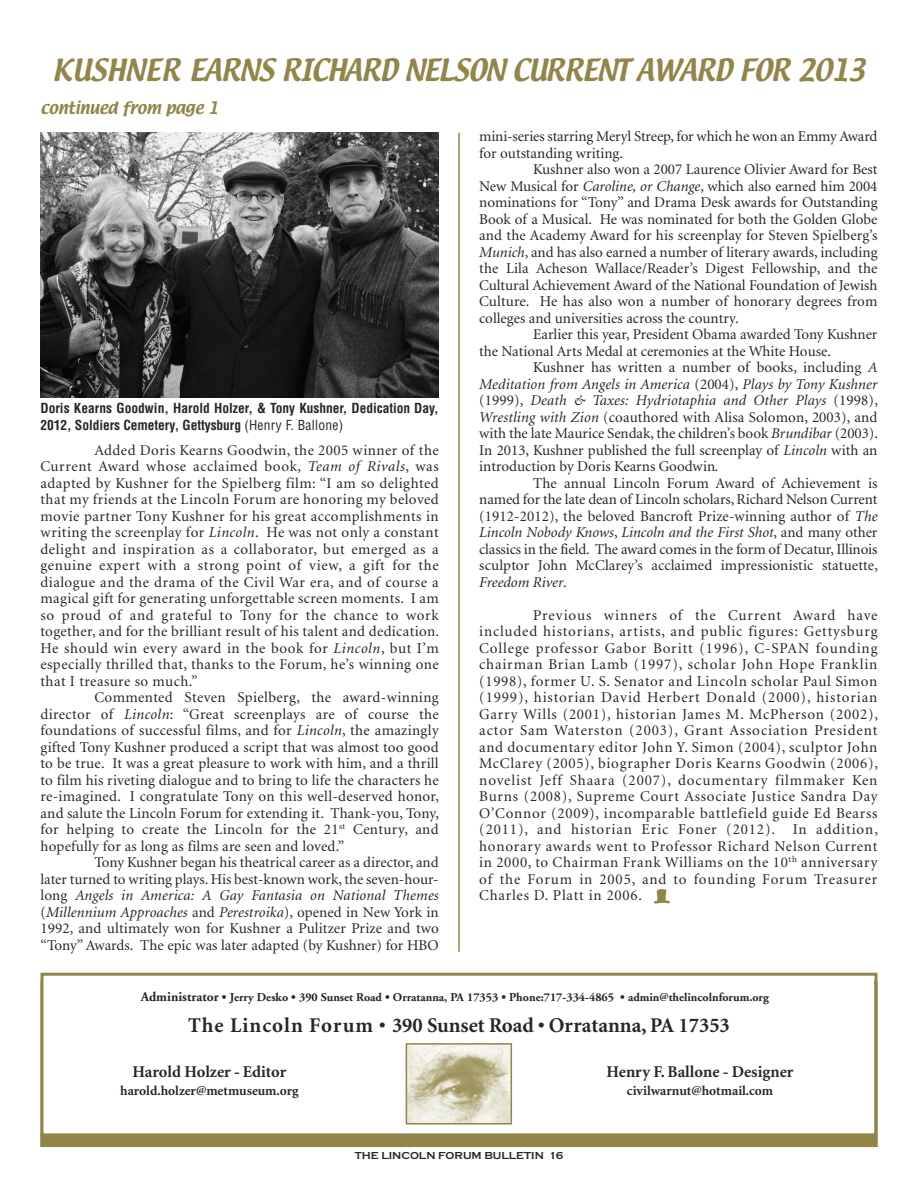
<style>
.page{position:relative;width:918px;height:1188px;background:#fff}
.page>*{position:absolute;margin:0;border:0;box-sizing:border-box;transform-origin:0 0}
.t1{font:27px "Textile";letter-spacing:-.04em;color:#92854a}
.t2{font:700 21px "Minion";color:#272627}
.t3{font:700 16.5px "Minion";color:#272627}
.t4{font:15px/16.5px "Minion";color:#272627;text-align:justify}
.t5{font:15px "Textile";letter-spacing:-.015em;color:#92854a}
.t6{font:700 condensed 13.5px/16.5px "Helvetica";letter-spacing:-.005em;color:#272627}
.t7{font:700 13.5px "Minion";color:#272627}
.t8{font:700 12px "Adobe Garamond";color:#272627}
.t9{font:700 10.5px "Copperplate Gothic";color:#272627}
.s1{font-weight:400}
.s2{font-style:italic}
.s3{font-size:13.5px}
</style>
<div class="page">
<div style="left:40px;top:973px;width:838px;height:163px;border:3px solid #92854a"></div>
<img style="left:409px;top:1046px;width:100px;height:76px">
<div style="left:406px;top:1043px;width:106px;height:82px;border:2px solid #92854a"></div>
<div style="left:40px;top:1135px;width:838px;height:12px;background:#92854a"></div>
<img style="left:654px;top:889px;width:16px;height:15px">
<hr style="left:458px;top:133px;width:2px;height:819px;background:#92854a">
<img style="left:40px;top:132px;width:399px;height:266px">
<h1 class="t1" style="left:52px;top:56px;width:815px">KUSHNER EARNS RICHARD NELSON CURRENT AWARD FOR 2013</h1>
<p class="t5" style="left:41px;top:100px;width:179px">continued from page 1</p>
<p class="t6" style="left:41px;top:400px;width:400px">Doris Kearns Goodwin, Harold Holzer, &amp; Tony Kushner, Dedication Day,<br>2012, Soldiers Cemetery, Gettysburg <span class="s1">(Henry F. Ballone)</span></p>
<p class="t4" style="left:41px;top:443px;width:400px;text-indent:54px">Added Doris Kearns Goodwin, the 2005 winner of the Current Award whose acclaimed book, <span class="s2">Team of Rivals</span>, was adapted by Kushner for the Spielberg film: “I am so delighted that my friends at the Lincoln Forum are honoring my beloved movie partner Tony Kushner for his great accomplishments in writing the screenplay for <span class="s2">Lincoln</span>. He was not only a constant delight and inspiration as a collaborator, but emerged as a genuine expert with a strong point of view, a gift for the dialogue and the drama of the Civil War era, and of course a magical gift for generating unforgettable screen moments. I am so proud of and grateful to Tony for the chance to work together, and for the brilliant result of his talent and dedication.<br>He should win every award in the book for <span class="s2">Lincoln</span>, but I’m especially thrilled that, thanks to the Forum, he’s winning one that I treasure so much.”</p>
<p class="t4" style="left:41px;top:690px;width:400px;text-indent:54px">Commented Steven Spielberg, the award-winning director of <span class="s2">Lincoln</span>: “Great screenplays are of course the foundations of successful films, and for <span class="s2">Lincoln</span>, the amazingly gifted Tony Kushner produced a script that was almost too good to be true. It was a great pleasure to work with him, and a thrill to film his riveting dialogue and to bring to life the characters he re-imagined. I congratulate Tony on this well-deserved honor, and salute the Lincoln Forum for extending it. Thank-you, Tony, for helping to create the Lincoln for the 21<sup>st</sup> Century, and hopefully for as long as films are seen and loved.”</p>
<p class="t4" style="left:40px;top:855px;width:400px;text-indent:54px">Tony Kushner began his theatrical career as a director, and later turned to writing plays. His best-known work, the seven-hour&shy;long <span class="s2">Angels in America: A Gay Fantasia on National Themes </span>(<span class="s2">Millennium Approaches</span> and <span class="s2">Perestroika</span>), opened in New York in 1992, and ultimately won for Kushner a Pulitzer Prize and two “Tony” Awards. The epic was later adapted (by Kushner) for HBO</p>
<p class="t4" style="left:479px;top:130px;width:400px">mini-series starring Meryl Streep, for which he won an Emmy Award for outstanding writing.</p>
<p class="t4" style="left:479px;top:163px;width:400px;text-indent:54px">Kushner also won a 2007 Laurence Olivier Award for Best New Musical for <span class="s2">Caroline, or Change</span>, which also earned him 2004 nominations for “Tony” and Drama Desk awards for Outstanding Book of a Musical. He was nominated for both the Golden Globe and the Academy Award for his screenplay for Steven Spielberg’s <span class="s2">Munich</span>, and has also earned a number of literary awards, including the Lila Acheson Wallace/Reader’s Digest Fellowship, and the Cultural Achievement Award of the National Foundation of Jewish Culture. He has also won a number of honorary degrees from colleges and universities across the country.</p>
<p class="t4" style="left:479px;top:328px;width:400px;text-indent:54px">Earlier this year, President Obama awarded Tony Kushner the National Arts Medal at ceremonies at the White House.</p>
<p class="t4" style="left:479px;top:361px;width:400px;text-indent:54px">Kushner has written a number of books, including <span class="s2">A Meditation from Angels in America</span> (2004), <span class="s2">Plays by Tony Kushner </span>(1999), <span class="s2">Death &amp; Taxes: Hydriotaphia and Other Plays</span> (1998), <span class="s2">Wrestling with Zion</span> (coauthored with Alisa Solomon, 2003), and with the late Maurice Sendak, the children’s book <span class="s2">Brundibar</span> (2003).<br>In 2013, Kushner published the full screenplay of <span class="s2">Lincoln</span> with an introduction by Doris Kearns Goodwin<span class="s2">.</span></p>
<p class="t4" style="left:479px;top:476px;width:400px;text-indent:54px">The annual Lincoln Forum Award of Achievement is named for the late dean of Lincoln scholars, Richard Nelson Current (1912-2012), the beloved Bancroft Prize-winning author of <span class="s2">The Lincoln Nobody Knows</span>, <span class="s2">Lincoln and the First Shot</span>, and many other classics in the field. The award comes in the form of Decatur, Illinois sculptor John McClarey’s acclaimed impressionistic statuette, <span class="s2">Freedom River</span>.</p>
<p class="t4" style="left:479px;top:608px;width:400px;text-indent:54px">Previous winners of the Current Award have included historians, artists, and public figures: Gettysburg College professor Gabor Boritt (1996), C-SPAN founding chairman Brian Lamb (1997), scholar John Hope Franklin (1998), former U. S. Senator and Lincoln scholar Paul Simon (1999), historian David Herbert Donald (2000), historian Garry Wills (2001), historian James M. McPherson (2002), actor Sam Waterston (2003), Grant Association President and documentary editor John Y. Simon (2004), sculptor John McClarey (2005), biographer Doris Kearns Goodwin (2006), novelist Jeff Shaara (2007), documentary filmmaker Ken Burns (2008), Supreme Court Associate Justice Sandra Day O’Connor (2009), incomparable battlefield guide Ed Bearss (2011), and historian Eric Foner (2012). In addition, honorary awards went to Professor Richard Nelson Current in 2000, to Chairman Frank Williams on the 10<sup>th</sup> anniversary of the Forum in 2005, and to founding Forum Treasurer Charles D. Platt in 2006.</p>
<p class="t8" style="left:141px;top:993px;width:630px"><span class="s3">Administrator</span> • Jerry Desko • 390 Sunset Road • Orratanna, PA 17353 • Phone:717-334-4865 • admin@thelincolnforum.org</p>
<h2 class="t2" style="left:188px;top:1018px;width:543px">The Lincoln Forum • 390 Sunset Road • Orratanna, PA 17353</h2>
<p class="t3" style="left:133px;top:1066px;width:155px">Harold Holzer - Editor</p>
<p class="t7" style="left:120px;top:1086px;width:180px">harold.holzer@metmuseum.org</p>
<p class="t9" style="left:355px;top:1149px;width:210px">THE LINCOLN FORUM BULLETIN 16</p>
<p class="t3" style="left:607px;top:1066px;width:188px">Henry F. Ballone - Designer</p>
<p class="t7" style="left:627px;top:1086px;width:148px">civilwarnut@hotmail.com</p>
</div>
